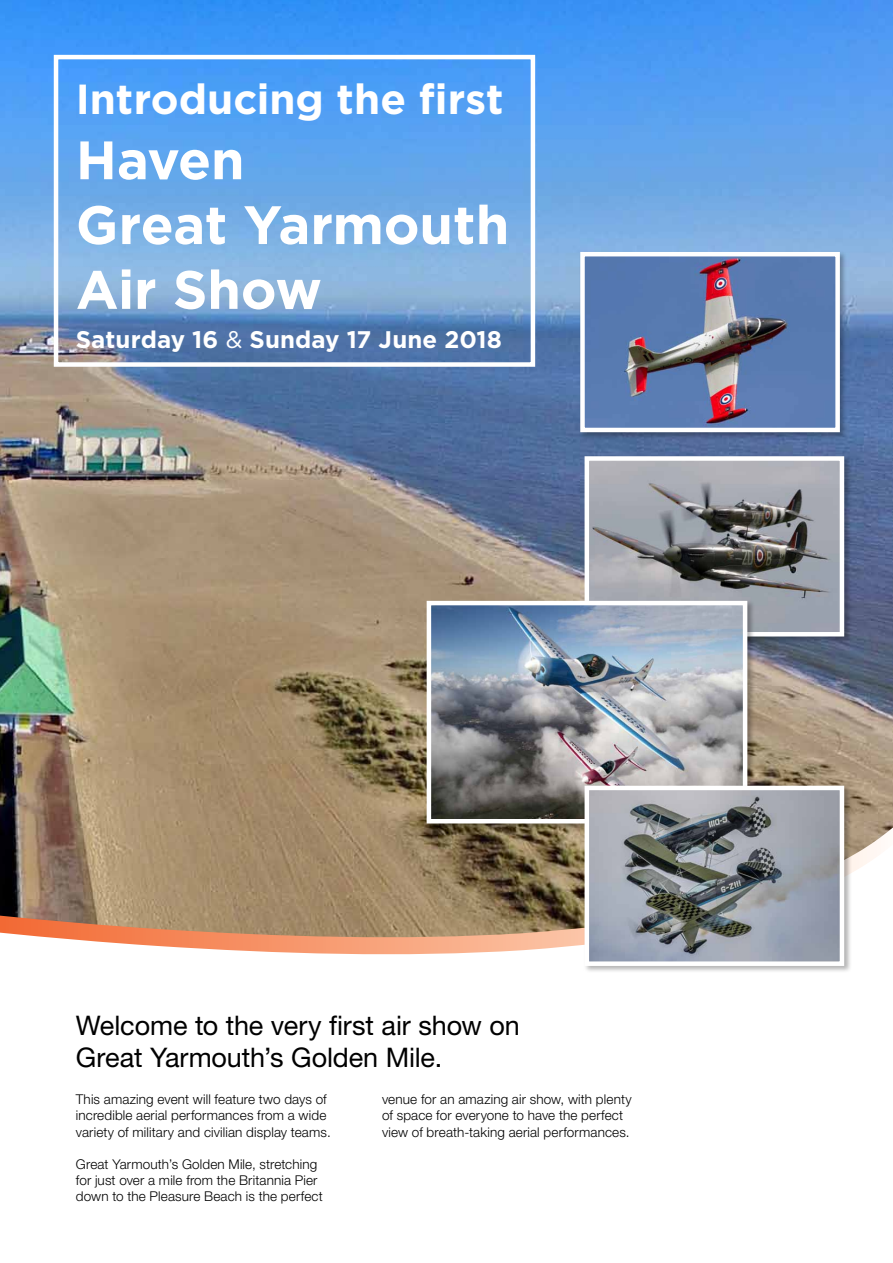
<style>
.page{position:relative;width:893px;height:1263px;background:#fff}
.page>*{position:absolute;margin:0;border:0;box-sizing:border-box;transform-origin:0 0}
.t1{font:700 54px/64.8px "Gotham";letter-spacing:-.005em;color:#fff}
.t2{font:700 42px "Gotham";color:#fff}
.t3{font:27px/32.4px "Helvetica Neue";letter-spacing:-.005em;color:#000}
.t4{font:700 24px "Gotham";letter-spacing:.005em;color:#fff}
.t5{font:300 13.5px/16.2px "Helvetica Neue";letter-spacing:.01em;color:#000}
.s1{font-weight:400}
</style>
<div class="page">
<img style="left:0;top:0;width:893px;height:938px">
<div style="left:54px;top:55px;width:481px;height:312px;border:4px solid #fff"></div>
<div style="left:583px;top:454px;width:269px;height:190px;background:#000;opacity:.3"></div>
<img style="left:590px;top:461px;width:249px;height:170px">
<div style="left:585px;top:456px;width:259px;height:180px;border:4px solid #fff"></div>
<div style="left:579px;top:250px;width:268px;height:190px;background:#000;opacity:.3"></div>
<img style="left:585px;top:257px;width:250px;height:170px">
<div style="left:580px;top:252px;width:260px;height:180px;border:4px solid #fff"></div>
<div style="left:425px;top:599px;width:330px;height:232px;background:#000;opacity:.3"></div>
<img style="left:432px;top:606px;width:310px;height:212px">
<div style="left:427px;top:601px;width:320px;height:222px;border:4px solid #fff"></div>
<div style="left:583px;top:784px;width:269px;height:189px;background:#000;opacity:.3"></div>
<img style="left:590px;top:791px;width:249px;height:170px">
<div style="left:585px;top:786px;width:259px;height:180px;border:4px solid #fff"></div>
<h2 class="t2" style="left:76px;top:72px;width:429px">Introducing the first</h2>
<h1 class="t1" style="left:76px;top:127px;width:435px">Haven<br>Great Yarmouth<br>Air Show</h1>
<h3 class="t4" style="left:76px;top:323px;width:428px">Saturday 16 <span class="s1">&amp;</span> Sunday 17 June 2018</h3>
<h3 class="t3" style="left:76px;top:1008px;width:446px">Welcome to the very first air show on<br>Great Yarmouth’s Golden Mile.</h3>
<p class="t5" style="left:76px;top:1091px;width:256px">This amazing event will feature two days of incredible aerial performances from a wide variety of military and civilian display teams.</p>
<p class="t5" style="left:76px;top:1156px;width:248px">Great Yarmouth’s Golden Mile, stretching for just over a mile from the Britannia Pier down to the Pleasure Beach is the perfect</p>
<p class="t5" style="left:382px;top:1091px;width:251px">venue for an amazing air show, with plenty of space for everyone to have the perfect view of breath-taking aerial performances.</p>
</div>
